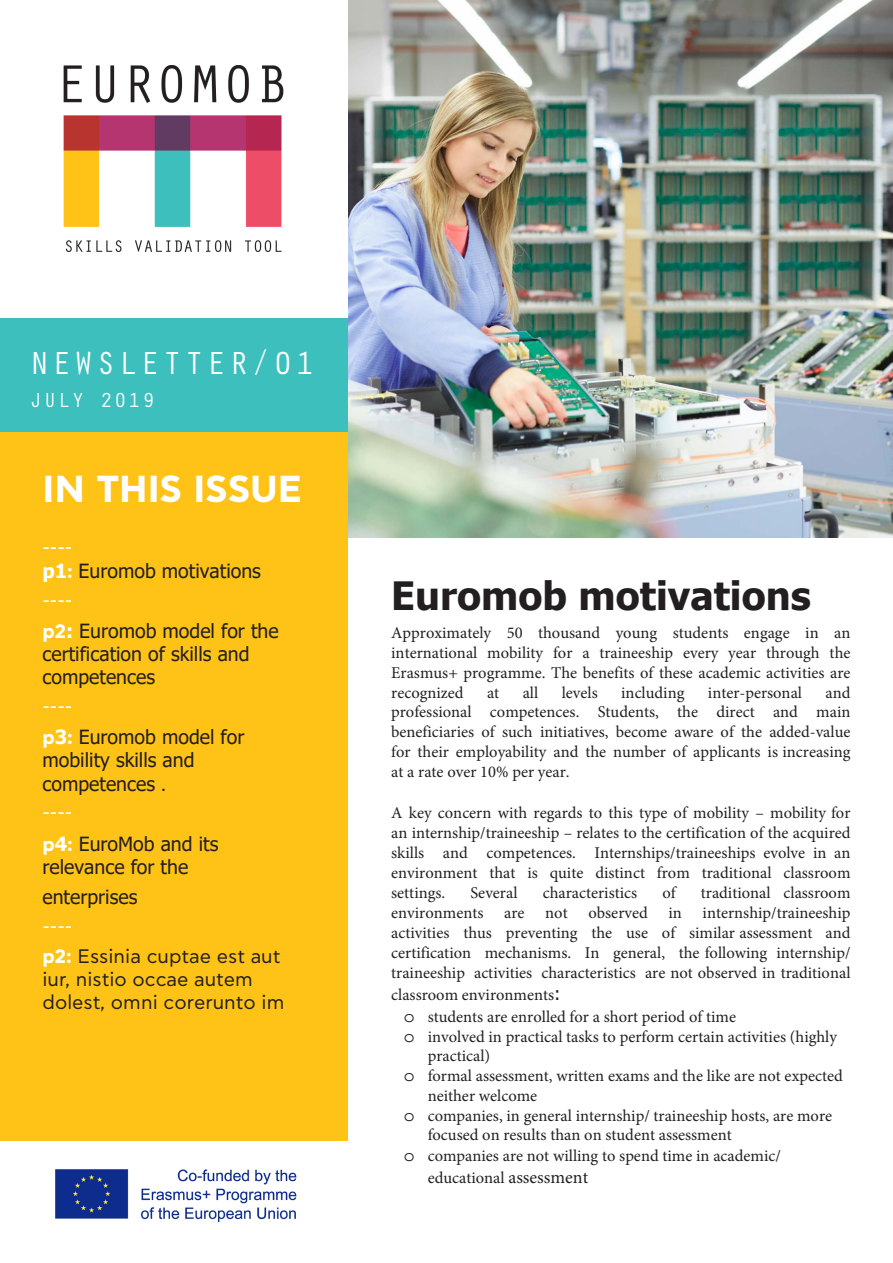
<style>
.page{position:relative;width:893px;height:1263px;background:#fff}
.page>*{position:absolute;margin:0;border:0;box-sizing:border-box;transform-origin:0 0}
.t1{font:700 39px "Tahoma";color:#231f20}
.t2{font:700 37.5px "CF Asty Std";color:#fff}
.t3{font:33px "Orator Std";letter-spacing:.07em;color:#fff}
.t4{font:21px "Orator Std";letter-spacing:.07em;color:#fff}
.t5{font:19.5px/31.3px "Tahoma";color:#231f20}
.t6{font:19.5px/23.4px "CF Asty Std";color:#231f20}
.t7{font:16.5px/19.8px "Minion Pro";color:#231f20;text-align:justify}
.s1{font-family:"CF Asty Std";color:#fff}
.s2{font-weight:700;color:#fff}
.s3{font-family:"CF Asty Std";font-weight:700;color:#fff}
.s4{font-family:"CF Asty Std"}
.s5{font-family:"Tahoma";font-size:18px}
.s6{font-family:"Courier Std";font-size:18px}
.s7{font-size:18px}
</style>
<div class="page">
<img style="left:347px;top:0;width:546px;height:538px">
<div style="left:0;top:412px;width:348px;height:728px;background:#ffc317"></div>
<div style="left:0;top:317px;width:347px;height:115px;background:#3cbfbd"></div>
<img style="left:55px;top:1169px;width:242px;height:54px">
<img style="left:63px;top:65px;width:221px;height:187px">
<p class="t3" style="left:30px;top:339px;width:287px">NEWSLETTER/01</p>
<p class="t4" style="left:30px;top:385px;width:127px">JULY 2019</p>
<p class="t2" style="left:43px;top:467px;width:261px">IN THIS ISSUE</p>
<p class="t5" style="left:43px;top:535px;width:220px;line-height:24.8px"><span class="s1">----<br></span><span class="s2">p1</span><span class="s3">:</span> Εuromob motivations</p>
<p class="t5" style="left:43px;top:585px;width:238px"><span class="s1">----<br></span><span class="s3">p2</span><span class="s2">:</span> Euromob model for the</p>
<p class="t5" style="left:43px;top:644px;width:209px;line-height:22.8px">certification of skills and competences</p>
<p class="t5" style="left:43px;top:691px;width:203px"><span class="s1">----<br></span><span class="s3">p</span><span class="s2">3</span><span class="s3">:</span> Euromob model for</p>
<p class="t5" style="left:43px;top:749px;width:153px;line-height:23.4px">mobility skills and competences <span class="s4">.</span></p>
<p class="t5" style="left:43px;top:798px;width:177px"><span class="s1">----<br></span><span class="s3">p</span><span class="s2">4</span><span class="s3">:</span> EuroMob and its</p>
<p class="t5" style="left:43px;top:853px;width:239px;line-height:29.5px">relevance for the enterprises<br><span class="s1">----<br></span><span class="s3">p2:</span> <span class="s4">Essinia cuptae est aut</span></p>
<p class="t6" style="left:43px;top:968px;width:243px">iur, nistio occae autem dolest, omni corerunto im</p>
<p class="t1" style="left:391px;top:569px;width:421px">Εuromob motivations</p>
<p class="t7" style="left:391px;top:623px;width:461px">Approximately 50 thousand young students engage in an international mobility for a traineeship every year through the Erasmus+ programme. The benefits of these academic activities are recognized</p>
<p class="t7" style="left:391px;top:682px;width:461px;text-indent:434px">and professional competences. Students, the direct and main beneficiaries of such initiatives, become aware of the added-value for their employability and the number of applicants is increasing at a rate over 10% per year.</p>
<p class="t7" style="left:391px;top:803px;width:461px">A key concern with regards to this type of mobility – mobility for an internship/traineeship – relates to the certification of the acquired skills and competences. Internships/traineeships evolve in an environment that is quite distinct from traditional classroom settings.</p>
<p class="t7" style="left:487px;top:682px;width:14px">at</p>
<p class="t7" style="left:523px;top:682px;width:17px">all</p>
<p class="t7" style="left:562px;top:682px;width:38px">levels</p>
<p class="t7" style="left:621px;top:682px;width:65px">including</p>
<p class="t7" style="left:708px;top:682px;width:96px">inter-personal</p>
<p class="t7" style="left:470px;top:883px;width:49px">Several</p>
<p class="t7" style="left:543px;top:883px;width:96px">characteristics</p>
<p class="t7" style="left:662px;top:883px;width:15px">of</p>
<p class="t7" style="left:701px;top:883px;width:151px">traditional classroom</p>
<p class="t7" style="left:391px;top:903px;width:94px">environments</p>
<p class="t7" style="left:504px;top:903px;width:22px">are</p>
<p class="t7" style="left:545px;top:903px;width:24px">not</p>
<p class="t7" style="left:588px;top:903px;width:61px">observed</p>
<p class="t7" style="left:668px;top:903px;width:15px">in</p>
<p class="t7" style="left:391px;top:903px;width:461px;text-indent:311px">internship/traineeship activities thus preventing the use of similar assessment and certification mechanisms. In general, the following internship/ traineeship activities characteristics are not observed in traditional</p>
<p class="t7" style="left:404px;top:983px;width:334px;line-height:22.4px;text-indent:-12px">classroom environments<span class="s5">:<br></span><span class="s6">o</span> students are enrolled for a short period of time</p>
<p class="t7" style="left:404px;top:1026px;width:435px"><span class="s6">o</span> involved in practical tasks to perform certain activities (highly</p>
<p class="t7" style="left:428px;top:1046px;width:64px">practical)</p>
<p class="t7" style="left:404px;top:1066px;width:441px"><span class="s6">o</span> formal assessment, written exams and the like are not expected</p>
<p class="t7" style="left:428px;top:1085px;width:111px">neither welcome</p>
<p class="t7" style="left:404px;top:1105px;width:430px"><span class="s6">o</span> companies, in general internship/ traineeship hosts, are more</p>
<p class="t7" style="left:428px;top:1125px;width:306px">focused on results than on student assessment</p>
<p class="t7" style="left:404px;top:1146px;width:379px"><span class="s6">o</span> companies are not willing to spend time in academic/</p>
<p class="t7" style="left:428px;top:1168px;width:162px">educational <span class="s7">assessment</span></p>
</div>
